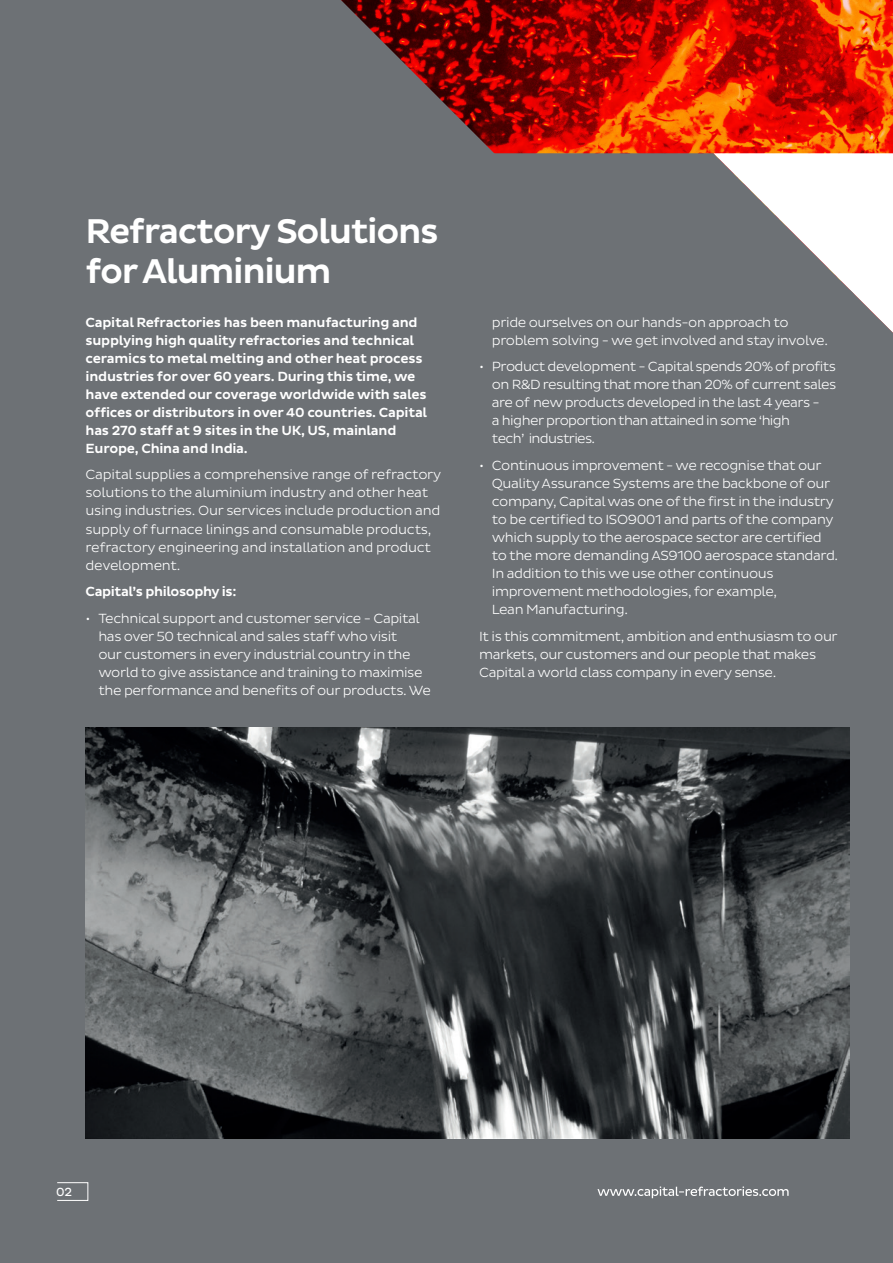
<style>
.page{position:relative;width:893px;height:1263px;background:#6d7175}
.page>*{position:absolute;margin:0;border:0;box-sizing:border-box;transform-origin:0 0}
.t1{font:500 34.95px "Pluto Sans";letter-spacing:-.04em;color:#fff}
.t2{font:300 13.5px/18px "Pluto Sans";letter-spacing:-.03em;color:#fff}
.t3{font:500 13.5px/18px "Pluto Sans";letter-spacing:-.02em;color:#fff}
.t4{font:12px "Pluto Sans";color:#fff}
</style>
<div class="page">
<div style="left:57px;top:1182px;width:31px;height:19px;border:1px solid #fff"></div>
<svg style="left:597px;top:1186px;width:192px;height:12px"></svg>
<img style="left:507px;top:0;width:386px;height:154px">
<svg style="left:341px;top:0;width:166px;height:154px"></svg>
<img style="left:86px;top:727px;width:763px;height:411px">
<svg style="left:713px;top:153px;width:180px;height:180px"></svg>
<p class="t1" style="left:86px;top:211px;width:355px">Refractory Solutions</p>
<p class="t1" style="left:86px;top:251px;width:248px">for Aluminium</p>
<p class="t3" style="left:86px;top:314px;width:343px">Capital Refractories has been manufacturing and supplying high quality refractories and technical ceramics to metal melting and other heat process industries for over 60 years. During this time, we have extended our coverage worldwide with sales offices or distributors in over 40 countries. Capital has 270 staff at 9 sites in the UK, US, mainland Europe, China and India.</p>
<p class="t2" style="left:86px;top:466px;width:357px">Capital supplies a comprehensive range of refractory solutions to the aluminium industry and other heat using industries. Our services include production and supply of furnace linings and consumable products, refractory engineering and installation and product development.</p>
<p class="t3" style="left:86px;top:583px;width:152px">Capital’s philosophy is:</p>
<p class="t2" style="left:98px;top:609px;width:334px;text-indent:-13px">• Technical support and customer service - Capital has over 50 technical and sales staff who visit<br>our customers in every industrial country in the world to give assistance and training to maximise the performance and benefits of our products. We</p>
<p class="t2" style="left:492px;top:313px;width:338px">pride ourselves on our hands-on approach to problem solving - we get involved and stay involve.</p>
<p class="t2" style="left:492px;top:358px;width:346px;text-indent:-13px">• Product development - Capital spends 20% of profits on R&amp;D resulting that more than 20% of current sales are of new products developed in the last 4 years -<br>a higher proportion than attained in some ‘high<br>tech’ industries.</p>
<p class="t2" style="left:492px;top:456px;width:348px;text-indent:-13px">• Continuous improvement - we recognise that our Quality Assurance Systems are the backbone of our company, Capital was one of the first in the industry to be certified to ISO9001 and parts of the company which supply to the aerospace sector are certified to the more demanding AS9100 aerospace standard.<br>In addition to this we use other continuous improvement methodologies, for example,<br>Lean Manufacturing.</p>
<p class="t2" style="left:479px;top:627px;width:360px">It is this commitment, ambition and enthusiasm to our markets, our customers and our people that makes<br>Capital a world class company in every sense.</p>
<p class="t4" style="left:56px;top:1184px;width:18px">02</p>
</div>
